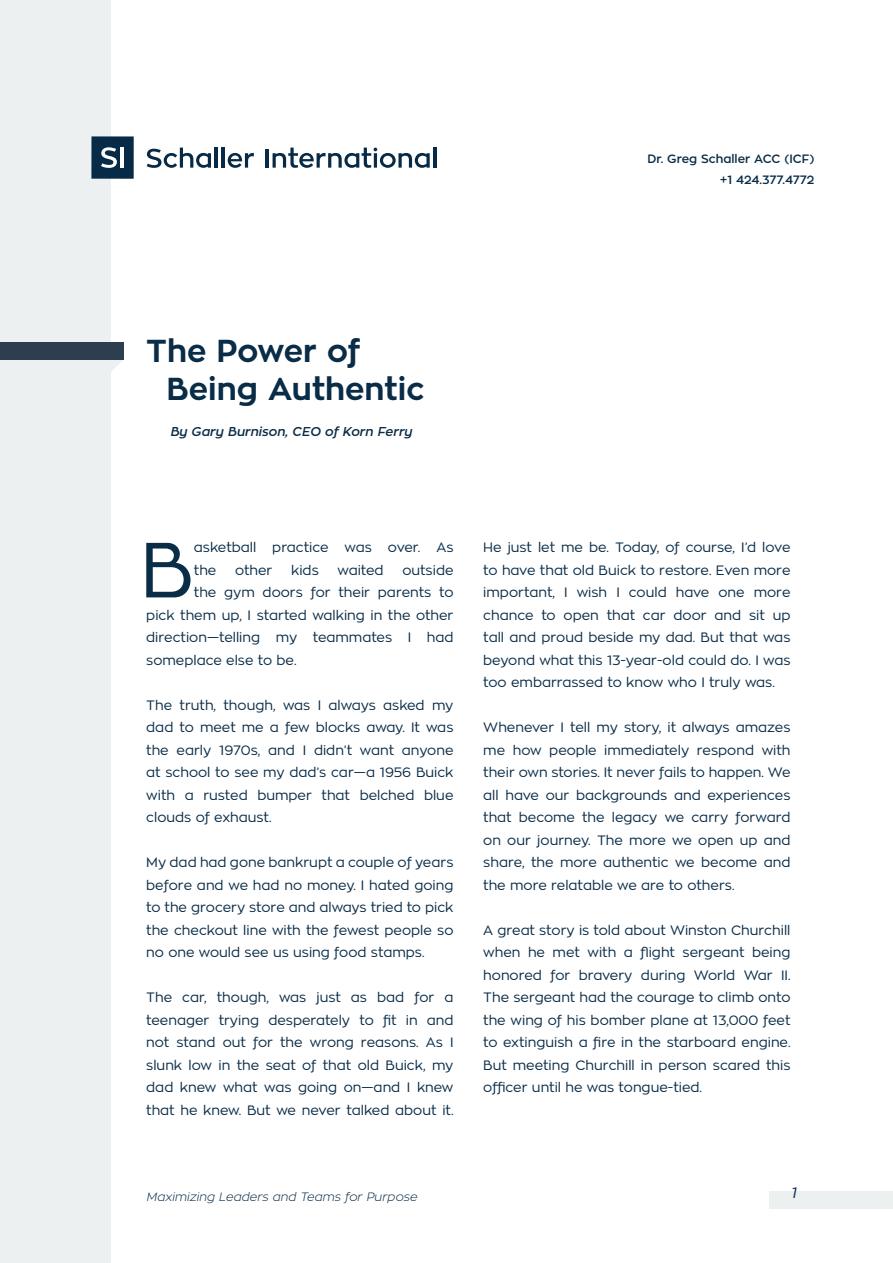
<style>
.page{position:relative;width:893px;height:1263px;background:#fff}
.page>*{position:absolute;margin:0;border:0;box-sizing:border-box;transform-origin:0 0}
.t1{font:77.4px "Zona Pro";color:#092c47}
.t2{font:700 31.5px "Zona Pro";color:#092c47}
.t3{font:italic 15px "Zona Pro";color:#092c47}
.t4{font:13.5px/22.5px "Zona Pro";color:#092c47;text-align:justify}
.t5{font:italic 600 12.75px "Zona Pro";color:#092c47}
.t6{font:600 12px "Zona Pro";color:#092c47}
.t7{font:italic 300 12px "Zona Pro";color:#092c47}
</style>
<div class="page">
<div style="left:0;top:0;width:111px;height:1263px;background:#edf0f1"></div>
<div style="left:91px;top:136px;width:43px;height:43px;background:#072a46"></div>
<svg style="left:101px;top:147px;width:16px;height:21px"></svg>
<hr style="left:120px;top:148px;width:4px;height:20px;background:#fff">
<svg style="left:147px;top:148px;width:64px;height:20px"></svg>
<hr style="left:215px;top:148px;width:3px;height:20px;background:#072a46">
<hr style="left:222px;top:148px;width:3px;height:20px;background:#072a46">
<svg style="left:228px;top:153px;width:26px;height:15px"></svg>
<hr style="left:265px;top:149px;width:4px;height:19px;background:#072a46">
<svg style="left:273px;top:148px;width:157px;height:20px"></svg>
<hr style="left:433px;top:148px;width:3px;height:20px;background:#072a46">
<svg style="left:111px;top:360px;width:12px;height:11px"></svg>
<div style="left:0;top:342px;width:123px;height:18px;background:#2c3e50"></div>
<div style="left:770px;top:1191px;width:123px;height:18px;background:#edf0f1"></div>
<p class="t6" style="left:647px;top:151px;width:168px">Dr. Greg Schaller ACC (ICF)</p>
<p class="t6" style="left:720px;top:172px;width:96px">+1 424.377.4772</p>
<p class="t2" style="left:146px;top:330px;width:216px">The Power of</p>
<p class="t2" style="left:167px;top:368px;width:259px">Being Authentic</p>
<p class="t5" style="left:170px;top:424px;width:243px">By Gary Burnison, CEO of Korn Ferry</p>
<p class="t1" style="left:140px;top:520px;width:56px">B</p>
<p class="t4" style="left:194px;top:536px;width:261px">asketball practice was over. As the</p>
<p class="t4" style="left:235px;top:559px;width:39px">other</p>
<p class="t4" style="left:291px;top:559px;width:29px">kids</p>
<p class="t4" style="left:337px;top:559px;width:48px">waited</p>
<p class="t4" style="left:402px;top:559px;width:53px">outside</p>
<p class="t4" style="left:194px;top:581px;width:261px">the gym doors for their parents to</p>
<p class="t4" style="left:146px;top:604px;width:309px">pick them up, I started walking in the other</p>
<p class="t4" style="left:146px;top:626px;width:309px">direction—telling my teammates I had</p>
<p class="t4" style="left:146px;top:649px;width:152px">someplace else to be.</p>
<p class="t4" style="left:146px;top:694px;width:309px">The truth, though, was I always asked my dad to meet me a few blocks away. It was the early 1970s, and I didn’t want anyone at school to see my dad’s car—a 1956 Buick with a rusted bumper that belched blue clouds of exhaust.</p>
<p class="t4" style="left:146px;top:851px;width:309px">My dad had gone bankrupt a couple of years before and we had no money. I hated going to the grocery store and always tried to pick the checkout line with the fewest people so no one would see us using food stamps.</p>
<p class="t4" style="left:146px;top:986px;width:309px">The car, though, was just as bad for a teenager trying desperately to fit in and not stand out for the wrong reasons. As I slunk low in the seat of that old Buick, my dad knew what was going on—and I knew that he knew. But we never talked about it.</p>
<p class="t7" style="left:146px;top:1189px;width:272px">Maximizing Leaders and Teams for Purpose</p>
<p class="t4" style="left:483px;top:536px;width:309px">He just let me be. Today, of course, I’d love to have that old Buick to restore. Even more important, I wish I could have one more chance to open that car door and sit up tall and proud beside my dad. But that was beyond what this 13-year-old could do. I was too embarrassed to know who I truly was.</p>
<p class="t4" style="left:483px;top:716px;width:309px">Whenever I tell my story, it always amazes me how people immediately respond with their own stories. It never fails to happen. We all have our backgrounds and experiences that become the legacy we carry forward on our journey. The more we open up and share, the more authentic we become and the more relatable we are to others.</p>
<p class="t4" style="left:483px;top:919px;width:309px">A great story is told about Winston Churchill when he met with a flight sergeant being honored for bravery during World War II.<br>The sergeant had the courage to climb onto the wing of his bomber plane at 13,000 feet to extinguish a fire in the starboard engine.<br>But meeting Churchill in person scared this officer until he was tongue-tied.</p>
<p class="t3" style="left:790px;top:1183px;width:7px">1</p>
</div>
